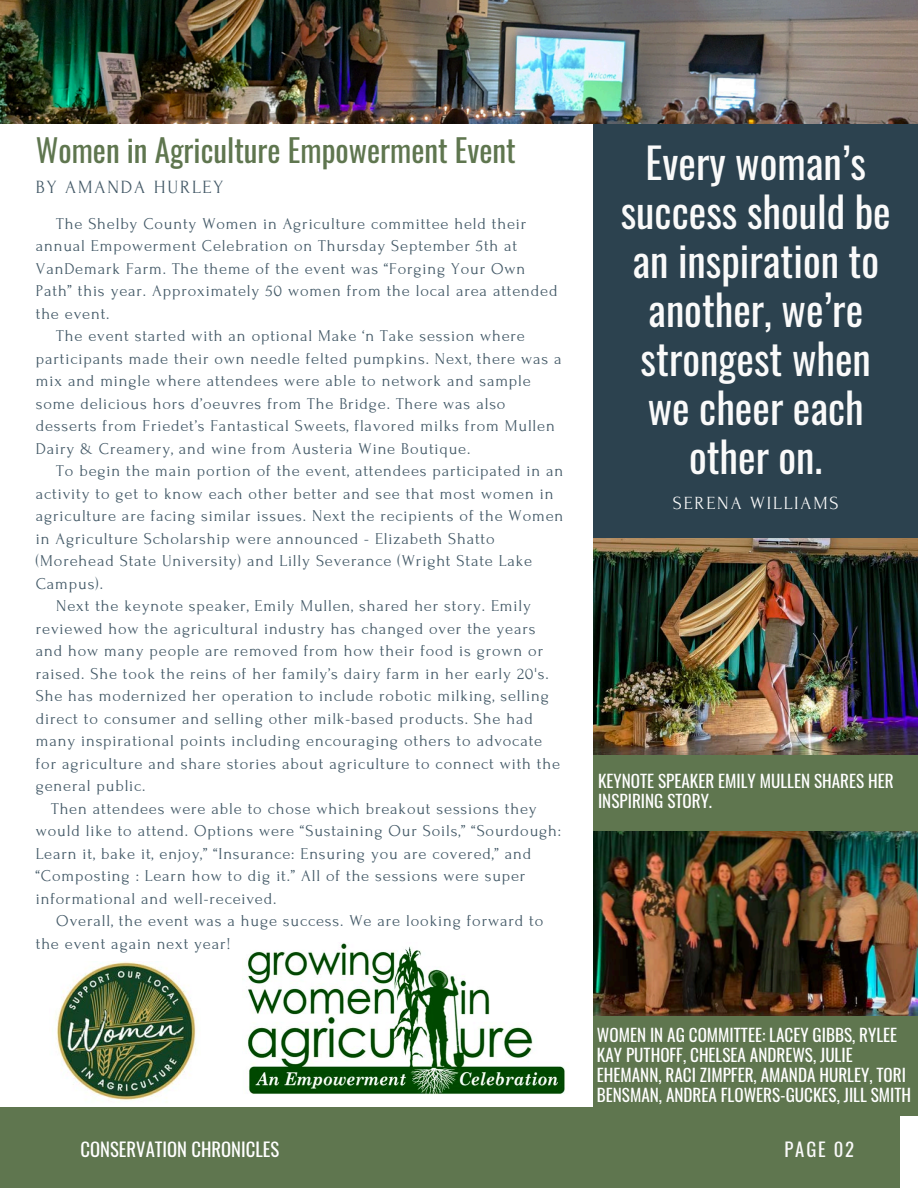
<style>
.page{position:relative;width:918px;height:1188px;background:#fff}
.page>*{position:absolute;margin:0;border:0;box-sizing:border-box;transform-origin:0 0}
.t1{font:41.7px/49.1px "Oswald";color:#fafafa;text-align:center}
.t2{font:31.2px "Oswald";color:#5f764f}
.t3{font:18.75px "Oswald";letter-spacing:.1em;color:#fafafa}
.t4{font:18.6px "Oswald";color:#fff}
.t5{font:18.6px "Forum";letter-spacing:.1em;color:#435967}
.t6{font:18.45px "Forum";letter-spacing:.1em;color:#fafafa}
.t7{font:17.1px/20.2px "Oswald";color:#fff}
.t8{font:16.5px/22.5px "Forum";letter-spacing:.05em;color:#435967}
</style>
<div class="page">
<div style="left:594px;top:104px;width:324px;height:434px;background:#2c424f"></div>
<div style="left:0;top:1107px;width:900px;height:81px;background:#5f764f"></div>
<img style="left:0;top:0;width:918px;height:123px">
<div style="left:594px;top:749px;width:324px;height:83px;background:#5f764f"></div>
<img style="left:594px;top:832px;width:324px;height:184px">
<img style="left:594px;top:538px;width:324px;height:216px">
<img style="left:247px;top:943px;width:318px;height:151px">
<div style="left:594px;top:1016px;width:324px;height:100px;background:#5f764f"></div>
<img style="left:56px;top:962px;width:140px;height:140px">
<p class="t2" style="left:36px;top:126px;width:482px">Women in Agriculture Empowerment Event</p>
<p class="t5" style="left:36px;top:177px;width:189px">BY AMANDA HURLEY</p>
<p class="t8" style="left:36px;top:212px;width:523px;text-indent:20px">The Shelby County Women in Agriculture committee held their annual Empowerment Celebration on Thursday September 5th at VanDemark Farm. The theme of the event was “Forging Your Own Path” this year. Approximately 50 women from the local area attended the event.</p>
<p class="t8" style="left:36px;top:325px;width:528px;text-indent:20px">The event started with an optional Make ‘n Take session where participants made their own needle felted pumpkins. Next, there was a mix and mingle where attendees were able to network and sample some delicious hors d’oeuvres from The Bridge. There was also desserts from Friedet’s Fantastical Sweets, flavored milks from Mullen Dairy &amp; Creamery, and wine from Austeria Wine Boutique.</p>
<p class="t8" style="left:36px;top:460px;width:529px;text-indent:20px">To begin the main portion of the event, attendees participated in an activity to get to know each other better and see that most women in agriculture are facing similar issues. Next the recipients of the Women in Agriculture Scholarship were announced - Elizabeth Shatto (Morehead State University) and Lilly Severance (Wright State Lake Campus).</p>
<h4 class="t8" style="left:36px;top:595px;width:526px;text-indent:20px">Next the keynote speaker, Emily Mullen, shared her story. Emily reviewed how the agricultural industry has changed over the years and how many people are removed from how their food is grown or raised. She took the reins of her family’s dairy farm in her early 20's.<br>She has modernized her operation to include robotic milking, selling direct to consumer and selling other milk-based products. She had many inspirational points including encouraging others to advocate for agriculture and share stories about agriculture to connect with the general public.</h4>
<p class="t8" style="left:36px;top:797px;width:527px;text-indent:15px">Then attendees were able to chose which breakout sessions they would like to attend. Options were “Sustaining Our Soils,” “Sourdough:<br>Learn it, bake it, enjoy,” “Insurance: Ensuring you are covered,” and “Composting : Learn how to dig it.” All of the sessions were super informational and well-received.</p>
<p class="t8" style="left:36px;top:910px;width:509px;text-indent:20px">Overall, the event was a huge success. We are looking forward to the event again next year!</p>
<h3 class="t1" style="left:621px;top:136px;width:272px">Every woman’s success should be an inspiration to another, we’re strongest when we cheer each other on.</h3>
<h3 class="t6" style="left:673px;top:493px;width:167px">SERENA WILLIAMS</h3>
<h1 class="t7" style="left:598px;top:770px;width:297px">KEYNOTE SPEAKER EMILY MULLEN SHARES HER<br>INSPIRING STORY.</h1>
<p class="t7" style="left:597px;top:1024px;width:316px">WOMEN IN AG COMMITTEE: LACEY GIBBS, RYLEE KAY PUTHOFF, CHELSEA ANDREWS, JULIE EHEMANN, RACI ZIMPFER, AMANDA HURLEY, TORI BENSMAN, ANDREA FLOWERS-GUCKES, JILL SMITH</p>
<p class="t4" style="left:81px;top:1135px;width:200px">CONSERVATION CHRONICLES</p>
<h4 class="t3" style="left:784px;top:1135px;width:71px">PAGE 02</h4>
</div>
